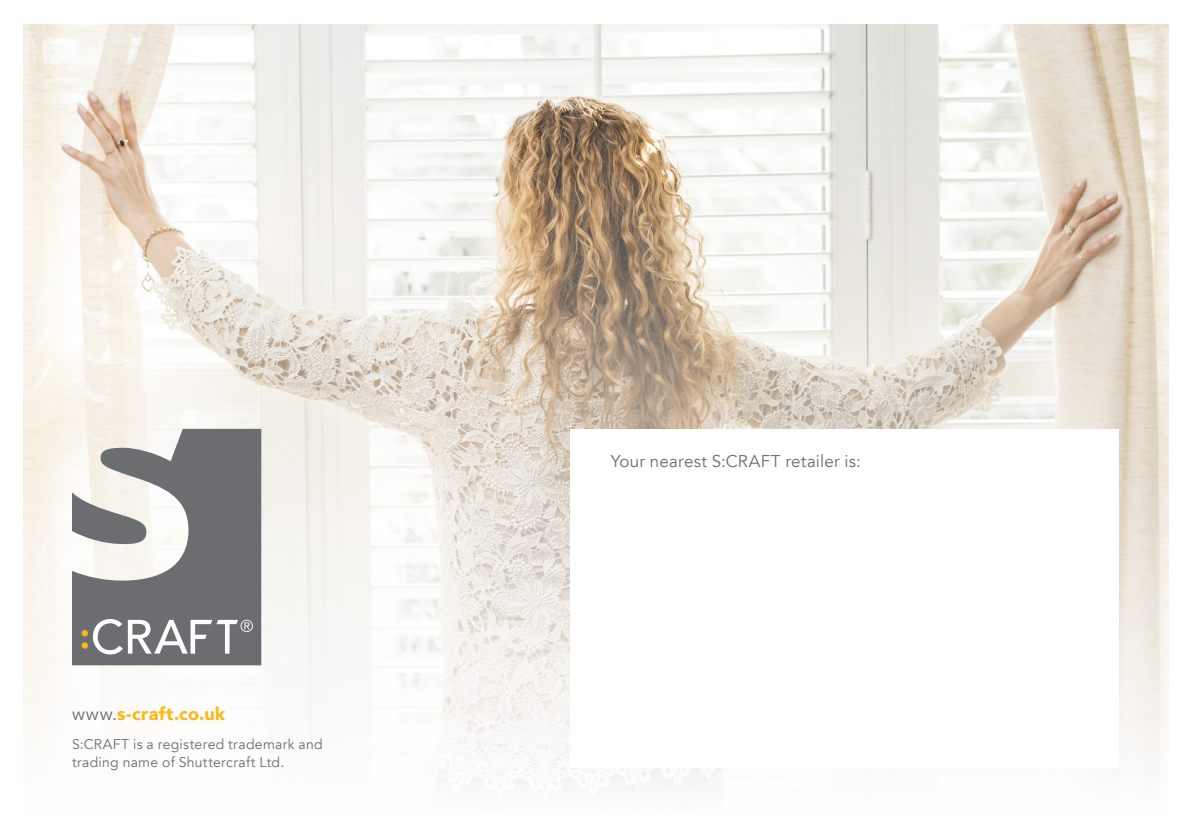
<style>
.page{position:relative;width:1191px;height:840px;background:#fff}
.page>*{position:absolute;margin:0;border:0;box-sizing:border-box;transform-origin:0 0}
.Pic_text{font:900 18px "Avenir";letter-spacing:.02em;color:#fcb814}
.Pic_text-2{font:17px "Avenir LT";letter-spacing:.01em;color:#6c6d70}
.Pic_text-3{font:14px/18px "Avenir";letter-spacing:.02em;color:#6c6d70}
.s1{font-weight:400;color:#6c6d70}
</style>
<div class="page">
<img style="left:24px;top:24px;width:1144px;height:763px">
<svg style="left:72px;top:428px;width:189px;height:237px;fill:#6c6d70"></svg>
<svg style="left:72px;top:492px;width:74px;height:51px;background:#a5a4a4"></svg>
<svg style="left:82px;top:618px;width:171px;height:36px"></svg>
<div style="left:570px;top:428px;width:548px;height:339px;background:#fff"></div>
<p class="Pic_text" style="left:72px;top:698px;width:155px"><span class="s1">www.</span>s-craft.co.uk</p>
<p class="Pic_text-3" style="left:72px;top:735px;width:252px">S:CRAFT is a registered trademark and trading name of Shuttercraft Ltd.</p>
<p class="Pic_text-2" style="left:611px;top:451px;width:251px">Your nearest S:CRAFT retailer is:</p>
</div>
